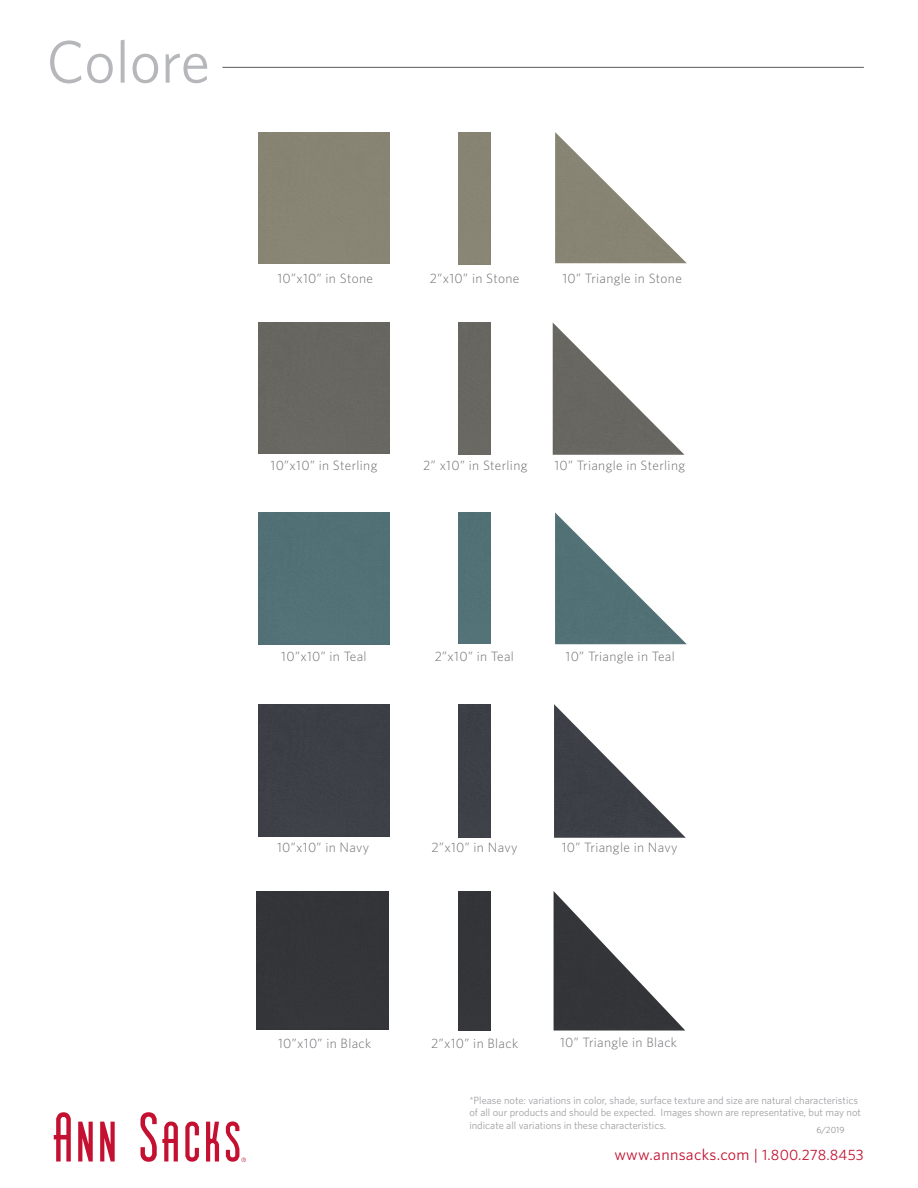
<style>
.page{position:relative;width:918px;height:1188px;background:#fff}
.page>*{position:absolute;margin:0;border:0;box-sizing:border-box;transform-origin:0 0}
.t1{font:60px "Whitney";color:#b6b7bb}
.t2{font:15.9px "Whitney";letter-spacing:.02em;color:#c3102f}
.t3{font:300 13.5px "Whitney";letter-spacing:.025em;color:#6c6d70}
.t4{font:10.5px/12.6px "Whitney";color:#a0a1a5}
.t5{font:300 9px "Whitney";color:#6c6d70}
.s1{font-size:15.6px}
.s2{font-size:15px}
</style>
<div class="page">
<hr style="left:222px;top:67px;width:642px;height:1px;background:#6c6d70">
<svg style="left:54px;top:1112px;width:17px;height:50px"></svg>
<svg style="left:140px;top:1112px;width:38px;height:50px"></svg>
<svg style="left:185px;top:1122px;width:14px;height:40px"></svg>
<svg style="left:78px;top:1122px;width:15px;height:40px"></svg>
<svg style="left:100px;top:1122px;width:15px;height:40px"></svg>
<svg style="left:206px;top:1122px;width:13px;height:40px"></svg>
<svg style="left:226px;top:1121px;width:20px;height:41px"></svg>
<img style="left:555px;top:132px;width:132px;height:131px">
<img style="left:553px;top:323px;width:131px;height:132px">
<div style="left:459px;top:323px;width:32px;height:131px;background:#686762"></div>
<div style="left:258px;top:512px;width:132px;height:133px;background:#527176"></div>
<div style="left:258px;top:322px;width:132px;height:132px;background:#686762"></div>
<div style="left:459px;top:512px;width:32px;height:132px;background:#527176"></div>
<img style="left:555px;top:512px;width:132px;height:132px">
<div style="left:258px;top:704px;width:132px;height:132px;background:#3d4047"></div>
<div style="left:459px;top:704px;width:32px;height:134px;background:#3d4047"></div>
<img style="left:554px;top:704px;width:132px;height:134px">
<div style="left:257px;top:891px;width:131px;height:138px;background:#343539"></div>
<div style="left:459px;top:891px;width:32px;height:139px;background:#343539"></div>
<img style="left:554px;top:891px;width:131px;height:140px">
<h1 class="t1" style="left:46px;top:22px;width:165px">Colore</h1>
<p class="t3" style="left:277px;top:269px;width:97px">10”x10” in Stone</p>
<p class="t3" style="left:430px;top:269px;width:91px">2”x10” in Stone</p>
<p class="t3" style="left:562px;top:269px;width:121px">10” Triangle in Stone</p>
<p class="t3" style="left:271px;top:457px;width:108px">10”x10” in Sterling</p>
<p class="t3" style="left:423px;top:457px;width:106px">2” x10” in Sterling</p>
<p class="t3" style="left:554px;top:457px;width:132px">10” Triangle in Sterling</p>
<p class="t3" style="left:281px;top:648px;width:87px">10”x10” in Teal</p>
<p class="t3" style="left:435px;top:647px;width:81px">2”x10” in Teal</p>
<p class="t3" style="left:566px;top:647px;width:111px">10” Triangle in Teal</p>
<p class="t3" style="left:277px;top:838px;width:94px">10”x10” in Navy</p>
<p class="t3" style="left:432px;top:838px;width:87px">2”x10” in Navy</p>
<p class="t3" style="left:562px;top:838px;width:117px">10” Triangle in Navy</p>
<p class="t3" style="left:278px;top:1034px;width:95px">10”x10” in Black</p>
<p class="t3" style="left:431px;top:1035px;width:88px">2”x10” in Black</p>
<p class="t3" style="left:560px;top:1034px;width:118px">10” Triangle in Black</p>
<p class="t4" style="left:469px;top:1093px;width:393px">*Please note: variations in color, shade, surface texture and size are natural characteristics of all our products and should be expected. Images shown are representative, but may not indicate all variations in these characteristics.</p>
<p class="t5" style="left:816px;top:1123px;width:30px">6/2019</p>
<p class="t2" style="left:614px;top:1144px;width:251px">www.annsacks.com <span class="s1">|</span> <span class="s2">1.800.278.8453</span></p>
</div>
